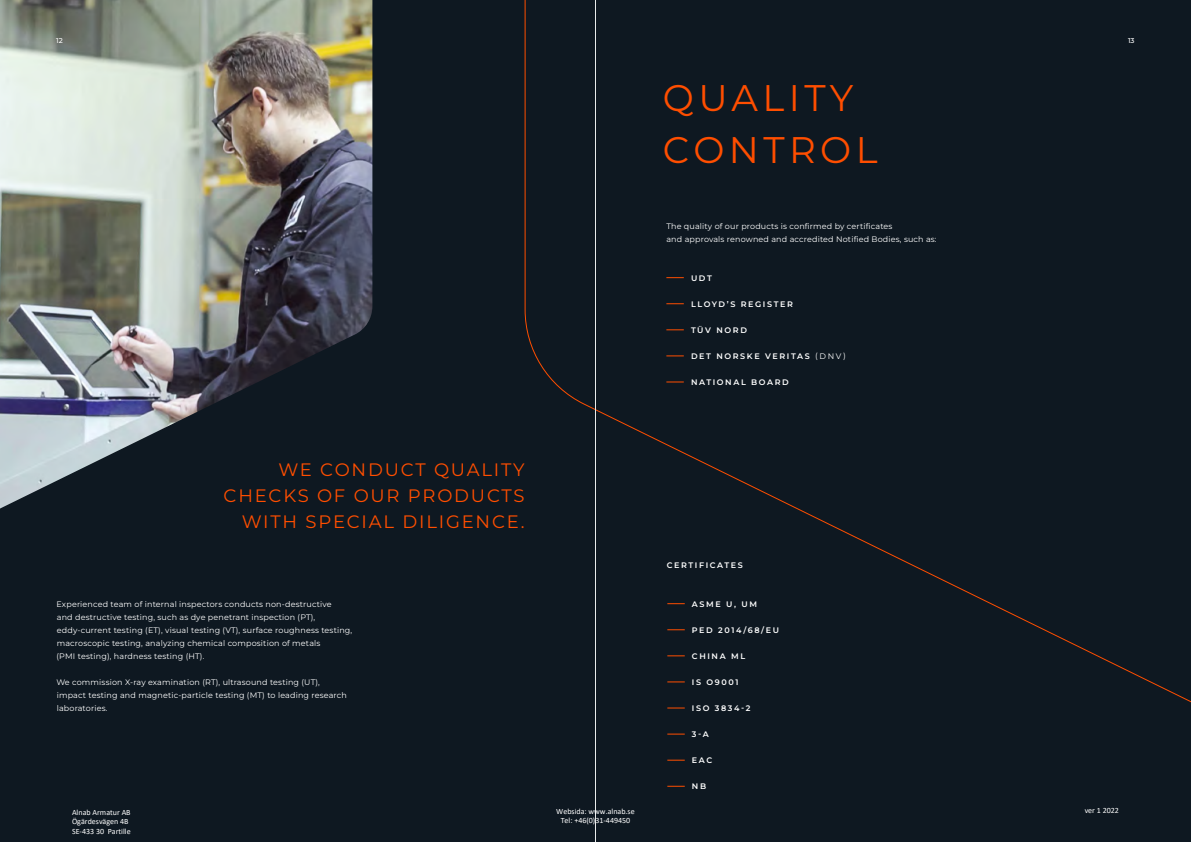
<style>
.page{position:relative;width:1191px;height:842px;background:#0e1821}
.page>*{position:absolute;margin:0;border:0;box-sizing:border-box;transform-origin:0 0}
.t1{font:37px/52.2px "Montserrat";letter-spacing:.12em;color:#ff4e00}
.t2{font:18px/26.1px "Montserrat";letter-spacing:.1em;color:#ff4e00;text-align:right}
.t3{font:8px/13px "Montserrat";letter-spacing:.02em;color:#fff}
.t4{font:600 8px "Montserrat";letter-spacing:.2em;color:#fff}
.t5{font:8px/9.6px "Calibri";color:#fff}
.t6{font:500 7px "Montserrat";color:#fff}
.s1{font-weight:400}
</style>
<div class="page">
<img style="left:0;top:0;width:372px;height:509px">
<svg style="left:524px;top:0;width:667px;height:709px"></svg>
<hr style="left:595px;top:0;width:1px;height:842px;background:#e9ebeb">
<svg style="left:666px;top:277px;width:18px;height:1px"></svg>
<svg style="left:666px;top:303px;width:18px;height:1px"></svg>
<svg style="left:666px;top:329px;width:18px;height:1px"></svg>
<svg style="left:666px;top:355px;width:18px;height:1px"></svg>
<svg style="left:666px;top:381px;width:18px;height:1px"></svg>
<svg style="left:667px;top:603px;width:18px;height:1px"></svg>
<svg style="left:667px;top:629px;width:18px;height:1px"></svg>
<svg style="left:667px;top:655px;width:18px;height:1px"></svg>
<svg style="left:667px;top:681px;width:18px;height:1px"></svg>
<svg style="left:667px;top:707px;width:18px;height:1px"></svg>
<svg style="left:667px;top:734px;width:18px;height:1px"></svg>
<svg style="left:667px;top:760px;width:18px;height:1px"></svg>
<svg style="left:667px;top:786px;width:18px;height:1px"></svg>
<p class="t6" style="left:56px;top:35px;width:8px">12</p>
<p class="t6" style="left:1128px;top:35px;width:8px">13</p>
<h1 class="t1" style="left:663px;top:71px;width:216px">QUALITY<br>CONTROL</h1>
<h2 class="t2" style="left:224px;top:456px;width:302px">WE CONDUCT QUALITY<br>CHECKS OF OUR PRODUCTS<br>WITH SPECIAL DILIGENCE.</h2>
<p class="t3" style="left:56px;top:597px;width:297px">Experienced team of internal inspectors conducts non-destructive<br>and destructive testing, such as dye penetrant inspection (PT), eddy-current testing (ET), visual testing (VT), surface roughness testing, macroscopic testing, analyzing chemical composition of metals<br>(PMI testing), hardness testing (HT).</p>
<p class="t3" style="left:56px;top:675px;width:292px">We commission X-ray examination (RT), ultrasound testing (UT), impact testing and magnetic-particle testing (MT) to leading research laboratories.</p>
<p class="t3" style="left:666px;top:219px;width:272px">The quality of our products is confirmed by certificates<br>and approvals renowned and accredited Notified Bodies, such as:</p>
<p class="t4" style="left:691px;top:272px;width:22px">UDT</p>
<p class="t4" style="left:691px;top:299px;width:103px">LLOYD’S REGISTER</p>
<p class="t4" style="left:691px;top:325px;width:57px">TÜV NORD</p>
<p class="t4" style="left:691px;top:351px;width:156px">DET NORSKE VERITAS <span class="s1">(DNV)</span></p>
<p class="t4" style="left:691px;top:377px;width:99px">NATIONAL BOARD</p>
<p class="t4" style="left:666px;top:559px;width:78px">CERTIFICATES</p>
<p class="t4" style="left:692px;top:598px;width:66px">ASME U, UM</p>
<p class="t4" style="left:692px;top:625px;width:89px">PED 2014/68/EU</p>
<p class="t4" style="left:692px;top:651px;width:55px">CHINA ML</p>
<p class="t4" style="left:692px;top:677px;width:48px">IS O9001</p>
<p class="t4" style="left:692px;top:703px;width:60px">ISO 3834-2</p>
<p class="t4" style="left:692px;top:729px;width:18px">3-A</p>
<p class="t4" style="left:692px;top:755px;width:22px">EAC</p>
<p class="t4" style="left:692px;top:781px;width:16px">NB</p>
<p class="t5" style="left:72px;top:807px;width:60px">Alnab Armatur AB<br>Ögärdesvägen 4B<br>SE-433 30 Partille</p>
<p class="t5" style="left:556px;top:806px;width:80px;text-align:center">Websida: www.alnab.se<br>Tel: +46(0)31-449450</p>
<p class="t5" style="left:1084px;top:805px;width:36px">ver 1 2022</p>
</div>
